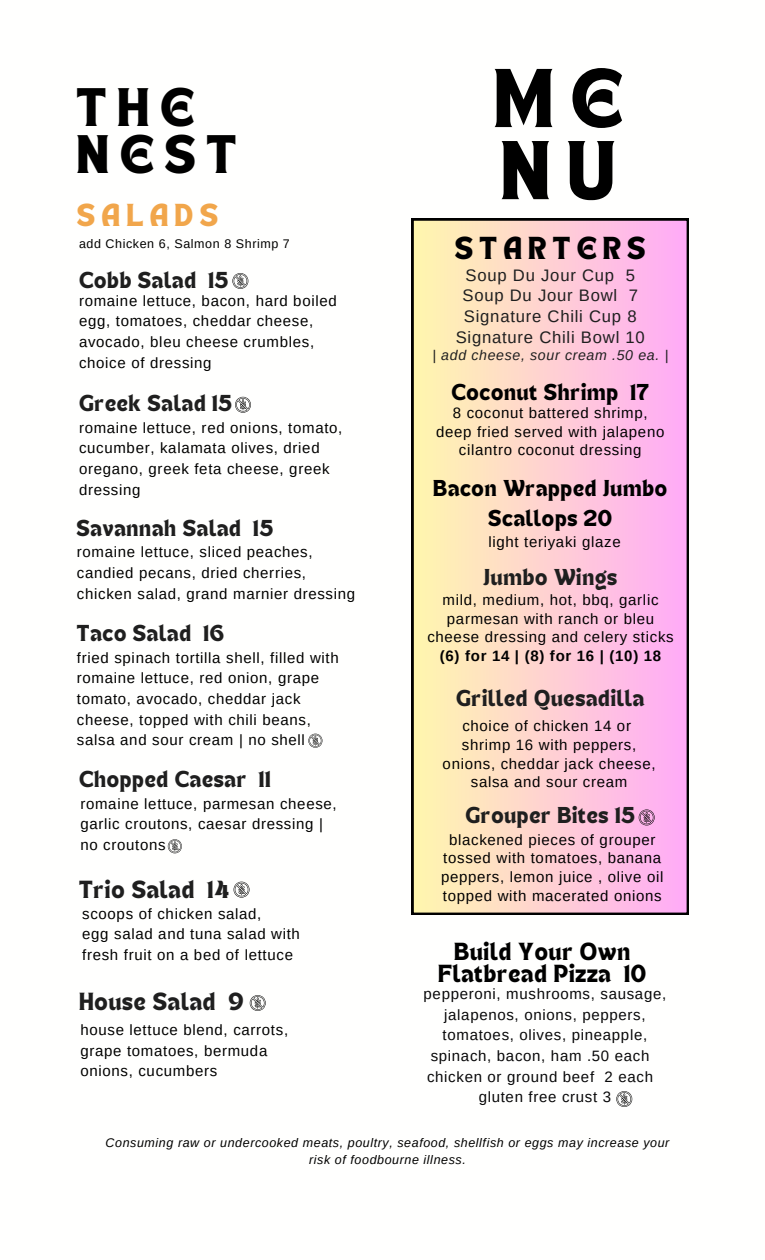
<style>
.page{position:relative;width:765px;height:1260px;background:#fff}
.page>*{position:absolute;margin:0;border:0;box-sizing:border-box;transform-origin:0 0}
.t1{font:60.25px/72.1px "TANHEADLINE";color:#000}
.t2{font:39.25px/46.9px "TANHEADLINE";letter-spacing:.275em;color:#000}
.t3{font:23px "TANHEADLINE";letter-spacing:.275em;color:#000}
.t4{font:23px "TANHEADLINE";letter-spacing:.275em;color:#f1a64b}
.t5{font:17.88px/21.5px "TANHEADLINE";letter-spacing:.045em;color:#000;text-align:center}
.t6{font:17.88px "TANHEADLINE";letter-spacing:.045em;color:#1f1f1f}
.t7{font:16.62px "TANHEADLINE";letter-spacing:.045em;color:#1f1f1f}
.t8{font:16.62px/20.6px "Arimo";letter-spacing:.045em;color:#1f1f1f;text-align:center}
.t9{font:16.62px/30px "TANHEADLINE";letter-spacing:.045em;color:#000;text-align:center}
.t10{font:15px/20.6px "Arimo";letter-spacing:.045em;color:#000}
.t11{font:15px "Arimo";letter-spacing:.045em;color:#080809}
.t12{font:italic 14.12px "Arimo";letter-spacing:.045em;color:#1f1f1f}
.t13{font:italic 12.5px/16.9px "Arimo";letter-spacing:.045em;color:#000;text-align:center}
.t14{font:12.5px "Arimo";letter-spacing:.045em;color:#000}
.s1{font-weight:700}
</style>
<div class="page">
<svg style="left:412px;top:219px;width:276px;height:695px;background:#facdcf"></svg>
<svg style="left:232px;top:273px;width:16px;height:16px"></svg>
<svg style="left:235px;top:397px;width:16px;height:16px"></svg>
<svg style="left:308px;top:734px;width:14px;height:14px"></svg>
<svg style="left:234px;top:882px;width:16px;height:16px"></svg>
<svg style="left:250px;top:995px;width:16px;height:16px"></svg>
<svg style="left:168px;top:839px;width:14px;height:14px"></svg>
<svg style="left:639px;top:810px;width:16px;height:15px"></svg>
<svg style="left:616px;top:1091px;width:16px;height:16px"></svg>
<h4 class="t2" style="left:76px;top:89px;width:161px">THE<br>NEST</h4>
<h5 class="t4" style="left:77px;top:202px;width:143px">SALADS</h5>
<h4 class="t14" style="left:79px;top:236px;width:212px">add Chicken 6, Salmon 8 Shrimp 7</h4>
<h4 class="t7" style="left:79px;top:271px;width:151px">Cobb Salad 15</h4>
<h4 class="t10" style="left:79px;top:290px;width:259px">romaine lettuce, bacon, hard boiled egg, tomatoes, cheddar cheese, avocado, bleu cheese crumbles, choice of dressing</h4>
<h4 class="t1" style="left:493px;top:69px;width:130px">M E<br>N U</h4>
<h4 class="t3" style="left:455px;top:235px;width:192px">STARTERS</h4>
<p class="t8" style="left:456px;top:265px;width:191px">Soup Du Jour Cup 5<br>Soup Du Jour Bowl 7<br>Signature Chili Cup 8<br>Signature Chili Bowl 10</p>
<p class="t12" style="left:432px;top:348px;width:237px">| add cheese, sour cream .50 ea. |</p>
<h5 class="t7" style="left:79px;top:394px;width:154px">Greek Salad 15</h5>
<p class="t9" style="left:452px;top:379px;width:199px">Coconut Shrimp 17</p>
<h4 class="t10" style="left:436px;top:403px;width:230px;line-height:18.8px;text-align:center">8 coconut battered shrimp, deep fried served with jalapeno cilantro coconut dressing</h4>
<h2 class="t10" style="left:79px;top:417px;width:265px">romaine lettuce, red onions, tomato, cucumber, kalamata olives, dried oregano, greek feta cheese, greek dressing</h2>
<h5 class="t9" style="left:433px;top:475px;width:235px">Bacon Wrapped Jumbo<br>Scallops 20</h5>
<p class="t10" style="left:488px;top:532px;width:134px">light teriyaki glaze</p>
<h5 class="t7" style="left:76px;top:519px;width:198px">Savannah Salad 15</h5>
<p class="t10" style="left:77px;top:542px;width:280px">romaine lettuce, sliced peaches, candied pecans, dried cherries, chicken salad, grand marnier dressing</p>
<h3 class="t7" style="left:483px;top:568px;width:135px">Jumbo Wings</h3>
<h5 class="t10" style="left:427px;top:590px;width:248px;line-height:18.8px;text-align:center">mild, medium, hot, bbq, garlic parmesan with ranch or bleu cheese dressing and celery sticks <span class="s1">(6) for 14 | (8) for 16 | (10) 18</span></h5>
<h1 class="t7" style="left:77px;top:624px;width:149px">Taco Salad 16</h1>
<h5 class="t10" style="left:77px;top:647px;width:263px">fried spinach tortilla shell, filled with romaine lettuce, red onion, grape tomato, avocado, cheddar jack cheese, topped with chili beans, salsa and sour cream | no shell</h5>
<h5 class="t7" style="left:456px;top:689px;width:190px">Grilled Quesadilla</h5>
<p class="t10" style="left:443px;top:716px;width:214px;line-height:18.8px;text-align:center">choice of chicken 14 or shrimp 16 with peppers, onions, cheddar jack cheese, salsa and sour cream</p>
<h4 class="t7" style="left:465px;top:806px;width:171px">Grouper Bites 15</h4>
<h5 class="t10" style="left:441px;top:830px;width:224px;line-height:18.8px;text-align:center">blackened pieces of grouper tossed with tomatoes, banana peppers, lemon juice , olive oil topped with macerated onions</h5>
<p class="t7" style="left:79px;top:770px;width:193px">Chopped Caesar 11</p>
<h5 class="t10" style="left:80px;top:793px;width:258px">romaine lettuce, parmesan cheese, garlic croutons, caesar dressing | no croutons</h5>
<p class="t6" style="left:79px;top:880px;width:151px">Trio Salad 14</p>
<h4 class="t10" style="left:82px;top:903px;width:219px">scoops of chicken salad,<br>egg salad and tuna salad with fresh fruit on a bed of lettuce</h4>
<h4 class="t5" style="left:438px;top:943px;width:210px">Build Your Own<br>Flatbread Pizza 10</h4>
<h4 class="t6" style="left:79px;top:991px;width:166px">House Salad 9</h4>
<h5 class="t11" style="left:424px;top:986px;width:244px">pepperoni, mushrooms, sausage,</h5>
<h5 class="t11" style="left:444px;top:1006px;width:203px">jalapenos, onions, peppers,</h5>
<h5 class="t11" style="left:443px;top:1027px;width:206px">tomatoes, olives, pineapple,</h5>
<h5 class="t11" style="left:431px;top:1047px;width:220px">spinach, bacon, ham .50 each</h5>
<h5 class="t11" style="left:427px;top:1068px;width:227px">chicken or ground beef 2 each</h5>
<h5 class="t11" style="left:479px;top:1089px;width:134px">gluten free crust 3</h5>
<h5 class="t10" style="left:80px;top:1019px;width:209px">house lettuce blend, carrots, grape tomatoes, bermuda onions, cucumbers</h5>
<p class="t13" style="left:106px;top:1135px;width:565px">Consuming raw or undercooked meats, poultry, seafood, shellfish or eggs may increase your risk of foodbourne illness.</p>
</div>
